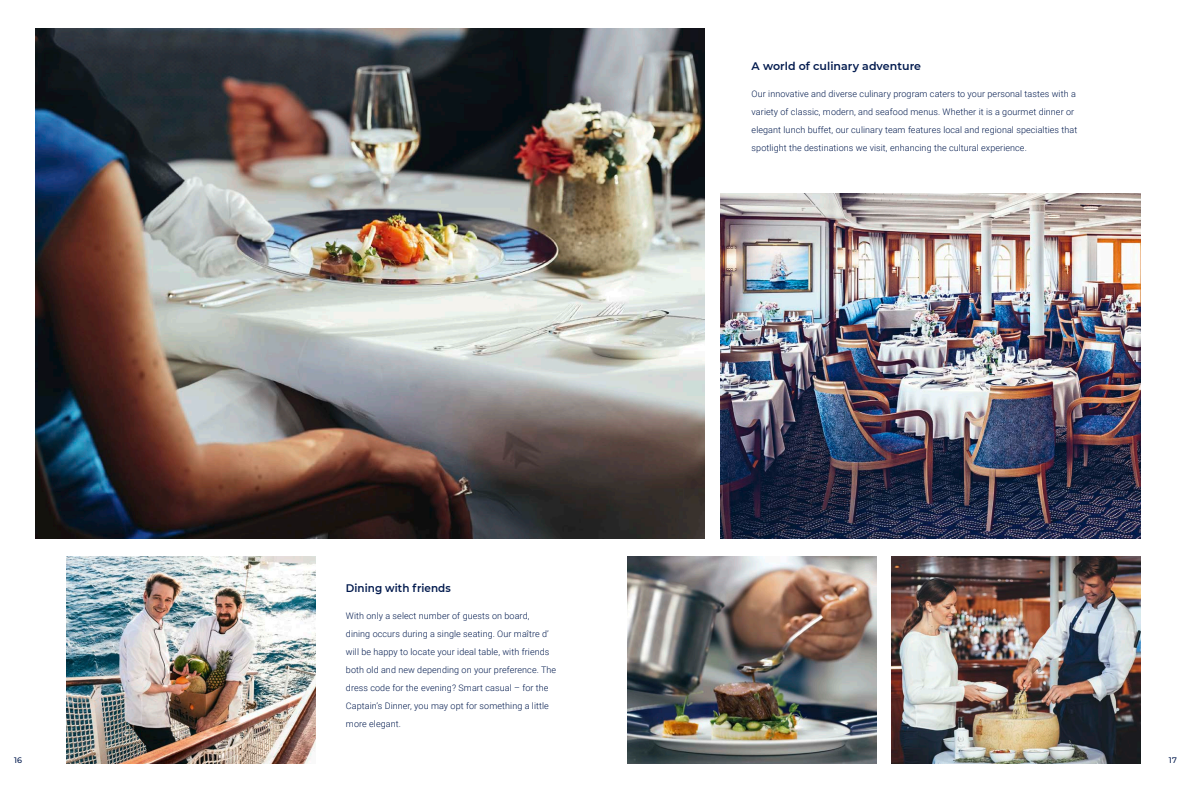
<style>
.page{position:relative;width:1191px;height:791px;background:#fff}
.page>*{position:absolute;margin:0;border:0;box-sizing:border-box;transform-origin:0 0}
.t1{font:600 11px "Montserrat";letter-spacing:.005em;color:#021a4e}
.t2{font:600 11px "Montserrat";letter-spacing:.005em;color:#021a4e;scale:.94 1}
.t3{font:300 9px/18px "Roboto";letter-spacing:.01em;color:#021a4e}
.t4{font:500 8px "Montserrat";color:#021a4e}
</style>
<div class="page">
<img style="left:35px;top:28px;width:670px;height:510px">
<img style="left:720px;top:193px;width:420px;height:345px">
<img style="left:66px;top:556px;width:249px;height:207px">
<img style="left:627px;top:556px;width:249px;height:207px">
<img style="left:891px;top:556px;width:249px;height:207px">
<p class="t2" style="left:346px;top:581px;width:113px">Dining with friends</p>
<p class="t3" style="left:346px;top:607px;width:212px">With only a select number of guests on board,<br>dining occurs during a single seating. Our maître d’ will be happy to locate your ideal table, with friends both old and new depending on your preference. The dress code for the evening? Smart casual – for the Captain’s Dinner, you may opt for something a little more elegant.</p>
<p class="t1" style="left:751px;top:59px;width:171px">A world of culinary adventure</p>
<p class="t3" style="left:751px;top:85px;width:327px">Our innovative and diverse culinary program caters to your personal tastes with a variety of classic, modern, and seafood menus. Whether it is a gourmet dinner or elegant lunch buffet, our culinary team features local and regional specialties that spotlight the destinations we visit, enhancing the cultural experience.</p>
<p class="t4" style="left:14px;top:755px;width:9px">16</p>
<p class="t4" style="left:1169px;top:755px;width:9px">17</p>
</div>
